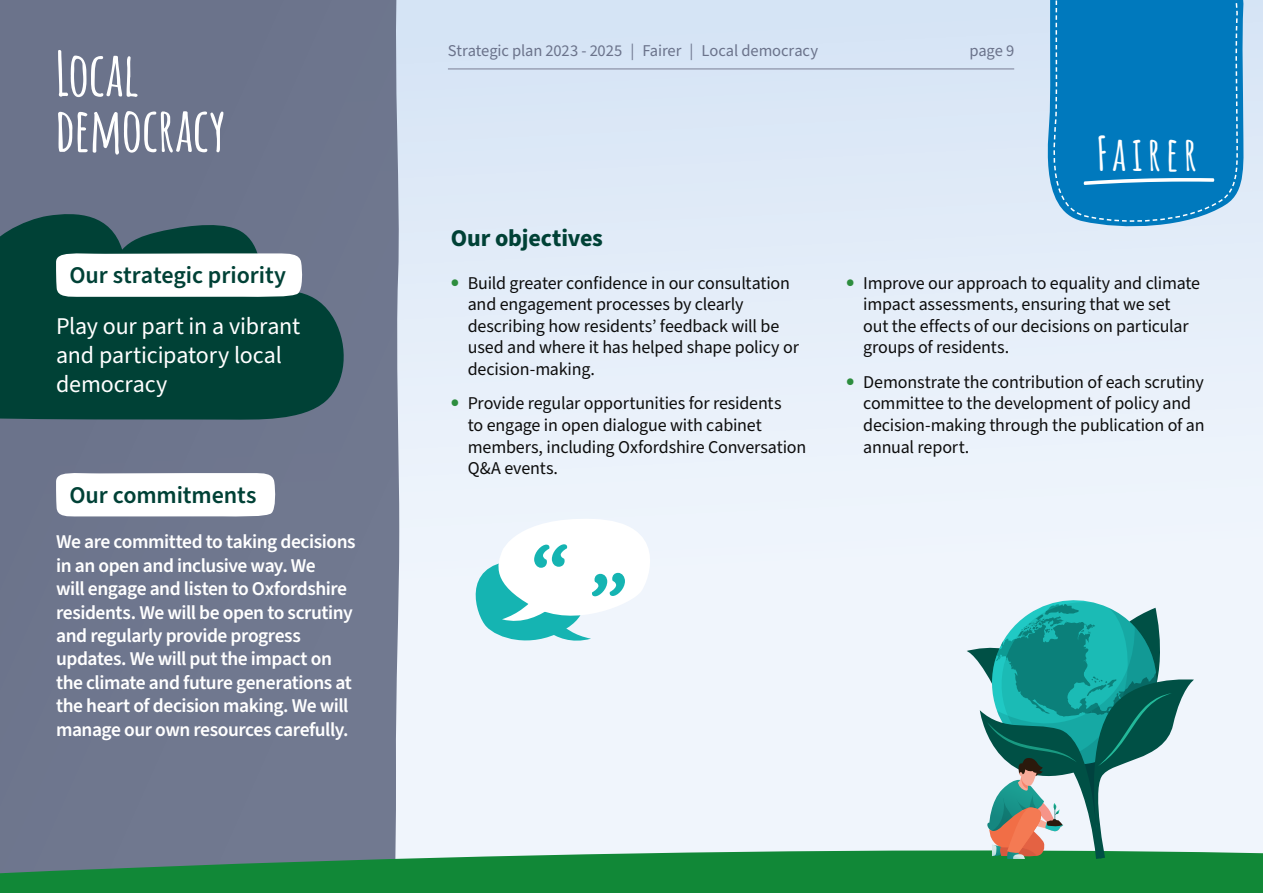
<style>
.page{position:relative;width:1263px;height:893px;background:#fff}
.page>*{position:absolute;margin:0;border:0;box-sizing:border-box;transform-origin:0 0}
.H2_-_page_title_-_bi{font:700 60px/55.5px "Amatic SC";letter-spacing:-.015em;color:#fff}
.P_-_body{font:700 46.5px "Amatic SC";letter-spacing:.1em;color:#fff}
.body_-_intro_para{font:24px/28.8px "Source Sans Pro";letter-spacing:-.01em;color:#fff}
.P_-_Focus_on{font:600 24px "Source Sans Pro";letter-spacing:-.005em;color:#004136}
.H3_-_para_title{font:700 24px "Source Sans Pro";letter-spacing:-.01em;color:#004136}
.P_-_white_para_-_big{font:600 19.5px/23.4px "Source Sans Pro";letter-spacing:-.025em;color:#fff}
.P_-_body_-_bullet{font:18px/21.6px "Source Sans Pro";letter-spacing:-.01em;color:#0d0d0d}
.t1{font:16.5px "Source Sans Pro";letter-spacing:-.01em;color:#6b738b}
.s1{font-weight:700;font-size:24px;color:#2d8d3e}
</style>
<div class="page">
<div style="left:0;top:0;width:1263px;height:893px;background:linear-gradient(to bottom,#d8e5f5,#f9fbfe)"></div>
<svg style="left:1036px;top:0;width:211px;height:230px;fill:#dce8f7"></svg>
<svg style="left:1047px;top:0;width:192px;height:225px"></svg>
<div style="left:0;top:0;width:401px;height:827px;background:#6e768e"></div>
<svg style="left:0;top:827px;width:1263px;height:66px;fill:#118837"></svg>
<svg style="left:460px;top:516px;width:210px;height:133px"></svg>
<svg style="left:966px;top:600px;width:228px;height:259px"></svg>
<svg style="left:0;top:211px;width:348px;height:210px;fill:#004136"></svg>
<svg style="left:56px;top:251px;width:247px;height:47px"></svg>
<svg style="left:56px;top:470px;width:220px;height:47px"></svg>
<hr style="left:448px;top:69px;width:566px;height:1px;background:#7a7e95">
<h2 class="H2_-_page_title_-_bi" style="left:55px;top:42px;width:173px">Local democracy</h2>
<p class="t1" style="left:448px;top:39px;width:372px">Strategic plan 2023 - 2025 | Fairer | Local democracy</p>
<p class="t1" style="left:969px;top:39px;width:46px">page 9</p>
<p class="P_-_body" style="left:1096px;top:118px;width:103px">Fairer</p>
<p class="P_-_Focus_on" style="left:69px;top:259px;width:218px">Our strategic priority</p>
<p class="body_-_intro_para" style="left:56px;top:313px;width:246px">Play our part in a vibrant and participatory local democracy</p>
<p class="P_-_Focus_on" style="left:69px;top:478px;width:189px">Our commitments</p>
<p class="P_-_white_para_-_big" style="left:56px;top:531px;width:301px">We are committed to taking decisions in an open and inclusive way. We<br>will engage and listen to Oxfordshire residents. We will be open to scrutiny and regularly provide progress updates. We will put the impact on the climate and future generations at the heart of decision making. We will manage our own resources carefully.</p>
<p class="H3_-_para_title" style="left:451px;top:221px;width:154px">Our objectives</p>
<p class="P_-_body_-_bullet" style="left:468px;top:272px;width:333px;text-indent:-17px"><span class="s1">•</span> Build greater confidence in our consultation and engagement processes by clearly describing how residents’ feedback will be used and where it has helped shape policy or decision-making.</p>
<p class="P_-_body_-_bullet" style="left:468px;top:393px;width:340px;text-indent:-17px"><span class="s1">•</span> Provide regular opportunities for residents<br>to engage in open dialogue with cabinet members, including Oxfordshire Conversation Q&amp;A events.</p>
<p class="P_-_body_-_bullet" style="left:863px;top:272px;width:338px;text-indent:-17px"><span class="s1">•</span> Improve our approach to equality and climate impact assessments, ensuring that we set out the effects of our decisions on particular groups of residents.</p>
<p class="P_-_body_-_bullet" style="left:863px;top:371px;width:343px;text-indent:-17px"><span class="s1">•</span> Demonstrate the contribution of each scrutiny committee to the development of policy and decision-making through the publication of an annual report.</p>
</div>
